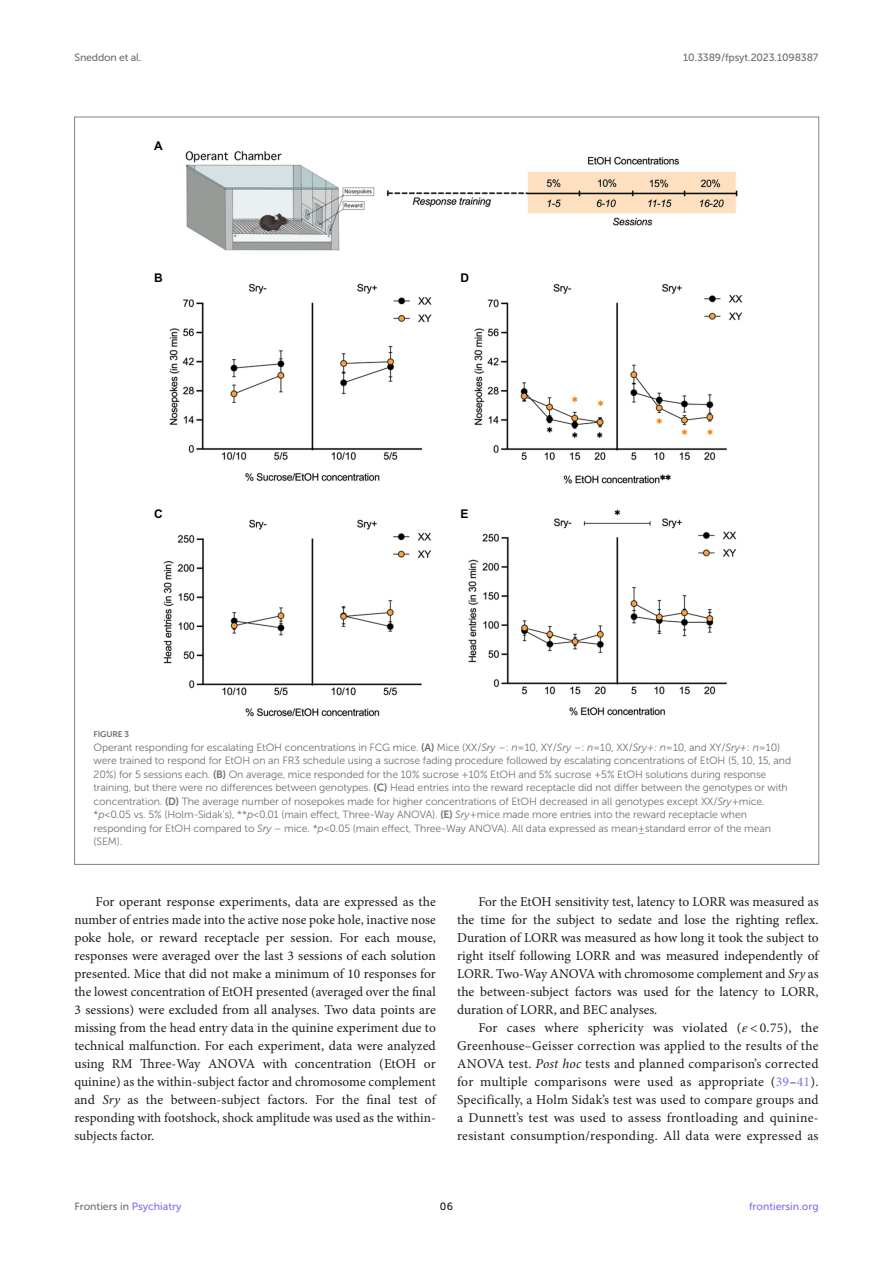
<style>
.page{position:relative;width:893px;height:1263px;background:#fff}
.page>*{position:absolute;margin:0;border:0;box-sizing:border-box;transform-origin:0 0}
.TEXT{font:13.5px/18px "Minion Pro";letter-spacing:.005em;color:#1b1c1b;text-align:justify}
.t1{font:700 12px "Arial";color:#000}
.FIG_LEG{font:10.5px/13.5px "Museo Sans 300";letter-spacing:-.01em;color:#706f70}
.t2{font:10.5px "Museo Sans 500";letter-spacing:-.015em;color:#706f70}
.t3{font:10.5px "Museo Sans 500";color:#856df0}
.t4{font:10.5px "Museo Sans 500";color:#1b1c1b}
.FIG_HD{font:8.25px "Museo Sans 700";letter-spacing:-.01em;color:#706f70}
.s1{font-family:"Museo Sans 700"}
.s2{font-style:italic}
.s3{font-family:"STIX General";font-style:italic}
.s4{color:#856df0}
</style>
<div class="page">
<img style="left:163px;top:151px;width:580px;height:566px">
<p class="t2" style="left:74px;top:51px;width:69px">Sneddon et al.</p>
<p class="t2" style="left:683px;top:51px;width:137px">10.3389/fpsyt.2023.1098387</p>
<p class="t1" style="left:154px;top:137px;width:10px">A</p>
<p class="t1" style="left:154px;top:269px;width:10px">B</p>
<p class="t1" style="left:154px;top:506px;width:10px">C</p>
<p class="t1" style="left:460px;top:269px;width:10px">D</p>
<p class="t1" style="left:460px;top:506px;width:10px">E</p>
<p class="FIG_HD" style="left:94px;top:730px;width:37px">FIGURE 3</p>
<p class="FIG_LEG" style="left:94px;top:741px;width:699px">Operant responding for escalating EtOH concentrations in FCG mice. <span class="s1">(A)</span> Mice (XX/<span class="s2">Sry –</span>: <span class="s2">n</span> = 10, XY/<span class="s2">Sry –</span>: <span class="s2">n</span> = 10, XX/<span class="s2">Sry +: n</span> = 10, and XY/<span class="s2">Sry +</span>: <span class="s2">n</span> = 10) were trained to respond for EtOH on an FR3 schedule using a sucrose fading procedure followed by escalating concentrations of EtOH (5, 10, 15, and 20%) for 5 sessions each. <span class="s1">(B)</span> On average, mice responded for the 10% sucrose + 10% EtOH and 5% sucrose + 5% EtOH solutions during response training, but there were no differences between genotypes. <span class="s1">(C)</span> Head entries into the reward receptacle did not differ between the genotypes or with concentration. <span class="s1">(D)</span> The average number of nosepokes made for higher concentrations of EtOH decreased in all genotypes except XX/<span class="s2">Sry</span> + mice.<br>*<span class="s2">p</span> &lt; 0.05 vs. 5% (Holm-Sidak’s), **<span class="s2">p</span> &lt; 0.01 (main effect, Three-Way ANOVA). <span class="s1">(E)</span> <span class="s2">Sry</span> + mice made more entries into the reward receptacle when responding for EtOH compared to <span class="s2">Sry</span> – mice. *<span class="s2">p</span> &lt; 0.05 (main effect, Three-Way ANOVA). All data expressed as mean ± standard error of the mean (SEM).</p>
<p class="TEXT" style="left:74px;top:893px;width:363px;text-indent:21px">For operant response experiments, data are expressed as the number of entries made into the active nose poke hole, inactive nose poke hole, or reward receptacle per session. For each mouse, responses were averaged over the last 3 sessions of each solution presented. Mice that did not make a minimum of 10 responses for the lowest concentration of EtOH presented (averaged over the final 3 sessions) were excluded from all analyses. Two data points are missing from the head entry data in the quinine experiment due to technical malfunction. For each experiment, data were analyzed using RM Three-Way ANOVA with concentration (EtOH or quinine) as the within-subject factor and chromosome complement and <span class="s2">Sry</span> as the between-subject factors. For the final test of responding with footshock, shock amplitude was used as the within&shy;subjects factor.</p>
<p class="TEXT" style="left:457px;top:893px;width:363px;text-indent:21px">For the EtOH sensitivity test, latency to LORR was measured as the time for the subject to sedate and lose the righting reflex.<br>Duration of LORR was measured as how long it took the subject to right itself following LORR and was measured independently of LORR. Two-Way ANOVA with chromosome complement and <span class="s2">Sry</span> as the between-subject factors was used for the latency to LORR, duration of LORR, and BEC analyses.</p>
<p class="TEXT" style="left:457px;top:1019px;width:363px;text-indent:21px">For cases where sphericity was violated (<span class="s3">ε</span> &lt; 0.75), the Greenhouse–Geisser correction was applied to the results of the ANOVA test. <span class="s2">Post hoc</span> tests and planned comparison’s corrected for multiple comparisons were used as appropriate (<span class="s4">39</span>–<span class="s4">41</span>).<br>Specifically, a Holm Sidak’s test was used to compare groups and a Dunnett’s test was used to assess frontloading and quinine&shy;resistant consumption/responding. All data were expressed as</p>
<p class="t2" style="left:74px;top:1200px;width:109px">Frontiers in <span class="s4">Psychiatry</span></p>
<p class="t4" style="left:440px;top:1200px;width:15px">06</p>
<p class="t3" style="left:749px;top:1200px;width:71px">frontiersin.org</p>
</div>
